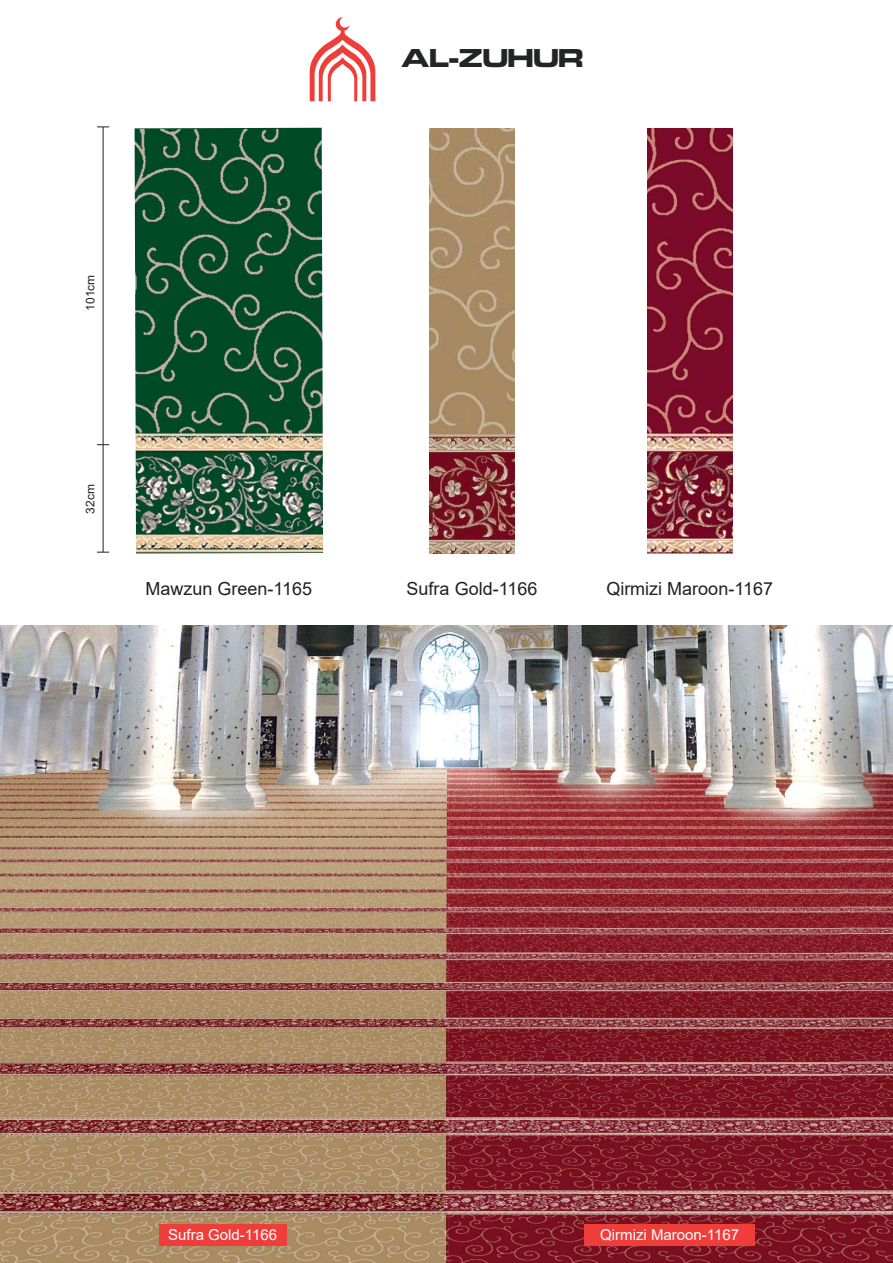
<style>
.page{position:relative;width:893px;height:1263px;background:#fff}
.page>*{position:absolute;margin:0;border:0;box-sizing:border-box;transform-origin:0 0}
.t1{font:27px "SBF E028";color:#222426}
.t2{font:18px "Arial";color:#231f20}
.t3{font:15px "Arial";color:#fff}
.t4{font:12px "Arial";color:#231f20}
</style>
<div class="page">
<img style="left:0;top:625px;width:893px;height:638px">
<div style="left:159px;top:1224px;width:128px;height:21px;background:#ef3e3a"></div>
<div style="left:585px;top:1224px;width:170px;height:21px;background:#ef3e3a"></div>
<svg style="left:310px;top:17px;width:65px;height:84px"></svg>
<hr style="left:103px;top:127px;width:1px;height:425px;background:#231f20">
<svg style="left:97px;top:552px;width:12px;height:1px"></svg>
<svg style="left:97px;top:444px;width:12px;height:1px"></svg>
<svg style="left:97px;top:127px;width:12px;height:1px"></svg>
<img style="left:429px;top:128px;width:85px;height:426px">
<img style="left:647px;top:128px;width:85px;height:426px">
<img style="left:135px;top:128px;width:188px;height:426px">
<h1 class="t1" style="left:402px;top:42px;width:183px">AL-ZUHUR</h1>
<p class="t4" style="left:82px;top:311px;width:38px;rotate:-90deg">101cm</p>
<p class="t4" style="left:82px;top:514px;width:31px;rotate:-90deg">32cm</p>
<p class="t2" style="left:145px;top:576px;width:168px">Mawzun Green-1165</p>
<p class="t2" style="left:407px;top:576px;width:132px">Sufra Gold-1166</p>
<p class="t2" style="left:606px;top:576px;width:168px">Qirmizi Maroon-1167</p>
<p class="t3" style="left:168px;top:1225px;width:110px">Sufra Gold-1166</p>
<p class="t3" style="left:600px;top:1225px;width:140px">Qirmizi Maroon-1167</p>
</div>
